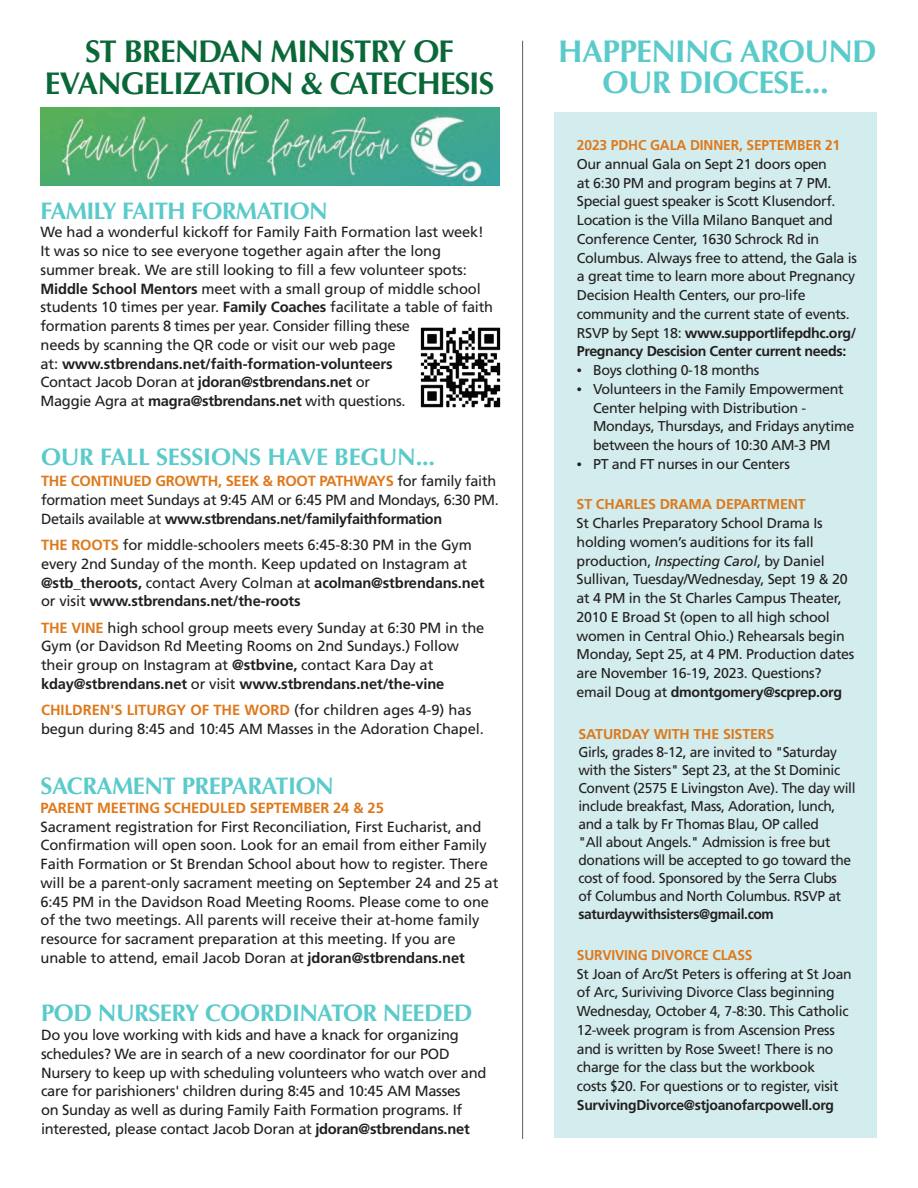
<style>
.page{position:relative;width:918px;height:1188px;background:#fff}
.page>*{position:absolute;margin:0;border:0;box-sizing:border-box;transform-origin:0 0}
.t1{font:700 31.5px/31.5px "Optima";letter-spacing:-.03em;color:#0a6838;text-align:center}
.t2{font:700 31.5px/30.3px "Optima";letter-spacing:-.02em;color:#5bcaca;text-align:center}
.t3{font:700 24px "Optima";letter-spacing:-.02em;color:#5bcaca}
.t4{font:14.7px/18.8px "Frutiger LT Std";letter-spacing:-.01em;color:#231f20}
.t5{font:14.25px/18.8px "Frutiger LT Std";letter-spacing:-.025em;color:#231f20}
.s1{font-weight:700}
.s2{font-weight:700;color:#de791b}
.s3{font-family:"Myriad Pro";font-size:18px}
.s4{font-style:italic}
</style>
<div class="page">
<img style="left:41px;top:108px;width:459px;height:77px">
<img style="left:420px;top:327px;width:81px;height:81px">
<hr style="left:522px;top:41px;width:1px;height:1098px;background:#655a56">
<div style="left:554px;top:112px;width:323px;height:1025px;background:#d3eced"></div>
<p class="t1" style="left:45px;top:36px;width:451px">ST BRENDAN MINISTRY OF<br>EVANGELIZATION &amp; CATECHESIS</p>
<p class="t3" style="left:41px;top:197px;width:289px">FAMILY FAITH FORMATION</p>
<p class="t4" style="left:41px;top:223px;width:454px">We had a wonderful kickoff for Family Faith Formation last week!<br>It was so nice to see everyone together again after the long summer break. We are still looking to fill a few volunteer spots:<br><span class="s1">Middle School Mentors</span> meet with a small group of middle school students 10 times per year. <span class="s1">Family Coaches</span> facilitate a table of faith formation parents 8 times per year. Consider filling these<br>needs by scanning the QR code or visit our web page<br>at: <span class="s1">www.stbrendans.net/faith-formation-volunteers<br></span>Contact Jacob Doran at <span class="s1">jdoran@stbrendans.net</span> or<br>Maggie Agra at <span class="s1">magra@stbrendans.net</span> with questions.</p>
<p class="t3" style="left:41px;top:442px;width:396px">OUR FALL SESSIONS HAVE BEGUN...</p>
<p class="t4" style="left:41px;top:472px;width:459px"><span class="s2">THE CONTINUED GROWTH, SEEK &amp; ROOT PATHWAYS</span> for family faith formation meet Sundays at 9:45 AM or 6:45 PM and Mondays, 6:30 PM.<br>Details available at <span class="s1">www.stbrendans.net/familyfaithformation</span></p>
<p class="t4" style="left:41px;top:536px;width:445px"><span class="s2">THE ROOTS</span> for middle-schoolers meets 6:45-8:30 PM in the Gym every 2nd Sunday of the month. Keep updated on Instagram at <span class="s1">@stb_theroots,</span> contact Avery Colman at <span class="s1">acolman@stbrendans.net </span>or visit <span class="s1">www.stbrendans.net/the-roots</span></p>
<p class="t4" style="left:41px;top:618px;width:445px"><span class="s2">THE VINE</span> high school group meets every Sunday at 6:30 PM in the Gym (or Davidson Rd Meeting Rooms on 2nd Sundays.) Follow their group on Instagram at <span class="s1">@stbvine,</span> contact Kara Day at <span class="s1">kday@stbrendans.net</span> or visit <span class="s1">www.stbrendans.net/the-vine</span></p>
<p class="t4" style="left:41px;top:701px;width:444px"><span class="s2">CHILDREN'S LITURGY OF THE WORD</span> (for children ages 4-9) has begun during 8:45 and 10:45 AM Masses in the Adoration Chapel.</p>
<p class="t3" style="left:41px;top:772px;width:295px">SACRAMENT PREPARATION</p>
<p class="t4" style="left:41px;top:799px;width:459px"><span class="s2">PARENT MEETING SCHEDULED SEPTEMBER 24 &amp; 25<br></span>Sacrament registration for First Reconciliation, First Eucharist, and Confirmation will open soon. Look for an email from either Family Faith Formation or St Brendan School about how to register. There will be a parent-only sacrament meeting on September 24 and 25 at 6:45 PM in the Davidson Road Meeting Rooms. Please come to one of the two meetings. All parents will receive their at-home family resource for sacrament preparation at this meeting. If you are unable to attend, email Jacob Doran at <span class="s1">jdoran@stbrendans.net</span></p>
<p class="t3" style="left:41px;top:999px;width:433px">POD NURSERY COORDINATOR NEEDED</p>
<p class="t4" style="left:41px;top:1026px;width:447px">Do you love working with kids and have a knack for organizing schedules? We are in search of a new coordinator for our POD Nursery to keep up with scheduling volunteers who watch over and care for parishioners' children during 8:45 and 10:45 AM Masses<br>on Sunday as well as during Family Faith Formation programs. If interested, please contact Jacob Doran at <span class="s1">jdoran@stbrendans.net</span></p>
<p class="t2" style="left:558px;top:37px;width:320px">HAPPENING AROUND<br>OUR DIOCESE...</p>
<p class="t5" style="left:577px;top:136px;width:282px"><span class="s2">2023 PDHC GALA DINNER, SEPTEMBER 21<br></span>Our annual Gala on Sept 21 doors open<br>at 6:30 PM and program begins at 7 PM.<br>Special guest speaker is Scott Klusendorf.<br>Location is the Villa Milano Banquet and Conference Center, 1630 Schrock Rd in Columbus. Always free to attend, the Gala is a great time to learn more about Pregnancy Decision Health Centers, our pro-life community and the current state of events.<br>RSVP by Sept 18: <span class="s1">www.supportlifepdhc.org/ Pregnancy Descision Center current needs:</span></p>
<p class="t5" style="left:577px;top:361px;width:184px"><span class="s3">•</span> Boys clothing 0-18 months</p>
<p class="t5" style="left:593px;top:380px;width:263px;text-indent:-16px"><span class="s3">•</span> Volunteers in the Family Empowerment Center helping with Distribution - Mondays, Thursdays, and Fridays anytime between the hours of 10:30 AM-3 PM</p>
<p class="t5" style="left:577px;top:455px;width:214px"><span class="s3">•</span> PT and FT nurses in our Centers</p>
<p class="t5" style="left:577px;top:495px;width:279px"><span class="s2">ST CHARLES DRAMA DEPARTMENT<br></span>St Charles Preparatory School Drama Is holding women’s auditions for its fall production, <span class="s4">Inspecting Carol</span>, by Daniel Sullivan, Tuesday/Wednesday, Sept 19 &amp; 20 at 4 PM in the St Charles Campus Theater, 2010 E Broad St (open to all high school women in Central Ohio.) Rehearsals begin Monday, Sept 25, at 4 PM. Production dates are November 16-19, 2023. Questions? email Doug at <span class="s1">dmontgomery@scprep.org</span></p>
<p class="t5" style="left:578px;top:725px;width:279px;line-height:18px"><span class="s2">SATURDAY WITH THE SISTERS<br></span>Girls, grades 8-12, are invited to "Saturday with the Sisters" Sept 23, at the St Dominic Convent (2575 E Livingston Ave). The day will include breakfast, Mass, Adoration, lunch, and a talk by Fr Thomas Blau, OP called<br>"All about Angels." Admission is free but donations will be accepted to go toward the cost of food. Sponsored by the Serra Clubs<br>of Columbus and North Columbus. RSVP at <span class="s1">saturdaywithsisters@gmail.com</span></p>
<p class="t5" style="left:577px;top:946px;width:276px"><span class="s2">SURVIVING DIVORCE CLASS<br></span>St Joan of Arc/St Peters is offering at St Joan of Arc, Suriviving Divorce Class beginning Wednesday, October 4, 7-8:30. This Catholic 12-week program is from Ascension Press and is written by Rose Sweet! There is no charge for the class but the workbook<br>costs $20. For questions or to register, visit <span class="s1">SurvivingDivorce@stjoanofarcpowell.org</span></p>
</div>
